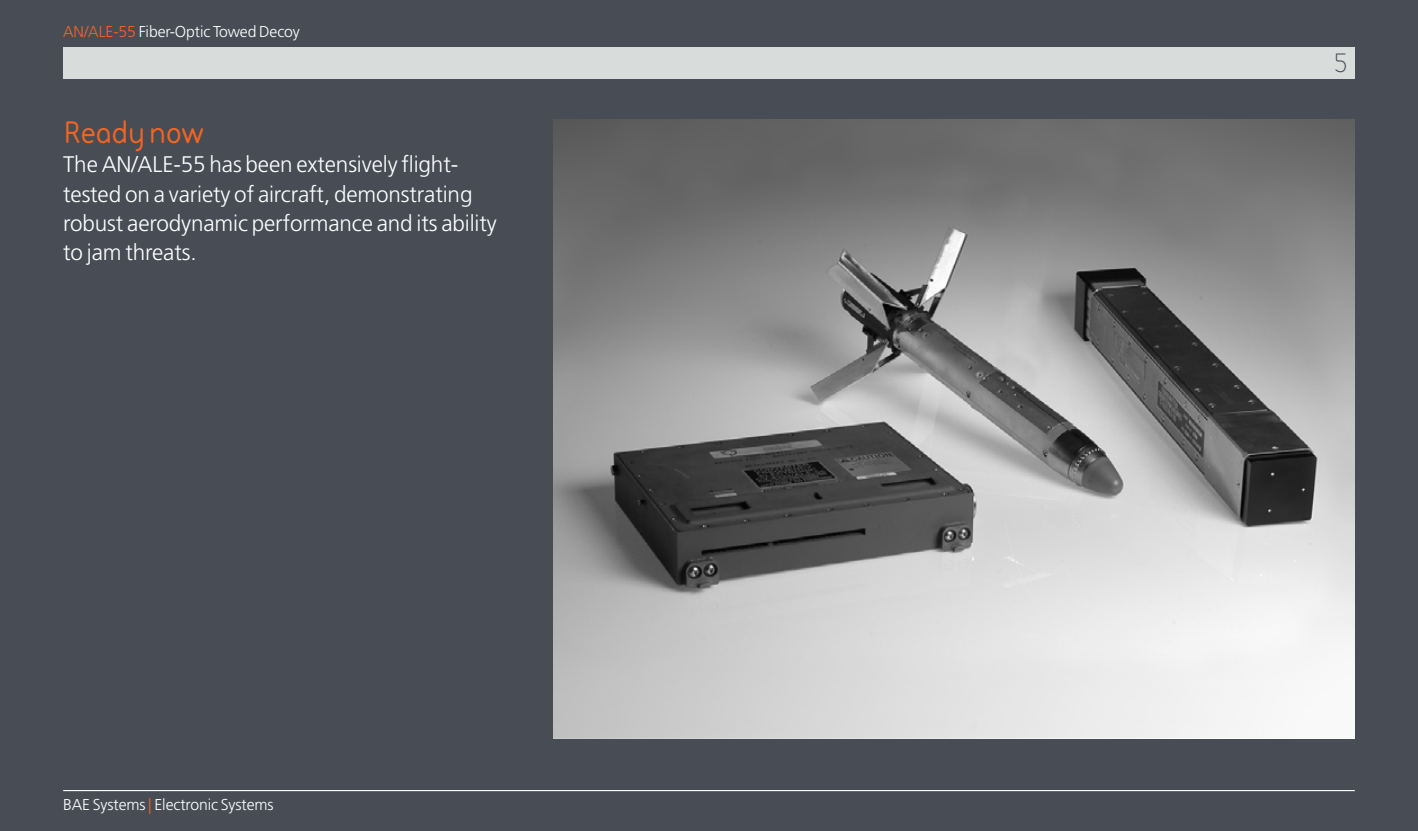
<style>
.page{position:relative;width:1418px;height:831px;background:#fff}
.page>*{position:absolute;margin:0;border:0;box-sizing:border-box;transform-origin:0 0}
.t1{font:700 31.5px "BAE Systems";letter-spacing:-.005em;color:#f26522}
.t2{font:27px "BAE Systems";color:#474c55}
.t3{font:300 22.5px/29.2px "Frutiger LT Pro";letter-spacing:-.005em;color:#fff}
.t4{font:300 15.75px "Frutiger LT Pro";letter-spacing:-.005em;color:#fff}
.s1{color:#f26522}
</style>
<div class="page">
<div style="left:0;top:0;width:1418px;height:830px;background:#474c55"></div>
<div style="left:63px;top:47px;width:1291px;height:32px;background:#d8dcdb"></div>
<hr style="left:63px;top:789px;width:1291px;height:1px;background:#fff">
<img style="left:553px;top:120px;width:801px;height:618px">
<p class="t4" style="left:63px;top:22px;width:238px"><span class="s1">AN/ALE-55</span> Fiber-Optic Towed Decoy</p>
<h1 class="t1" style="left:63px;top:111px;width:142px">Ready now</h1>
<p class="t3" style="left:63px;top:150px;width:435px">The AN/ALE-55 has been extensively flight&shy;tested on a variety of aircraft, demonstrating robust aerodynamic performance and its ability to jam threats.</p>
<p class="t4" style="left:63px;top:795px;width:212px">BAE Systems <span class="s1">|</span> Electronic Systems</p>
<p class="t2" style="left:1334px;top:45px;width:14px">5</p>
</div>
